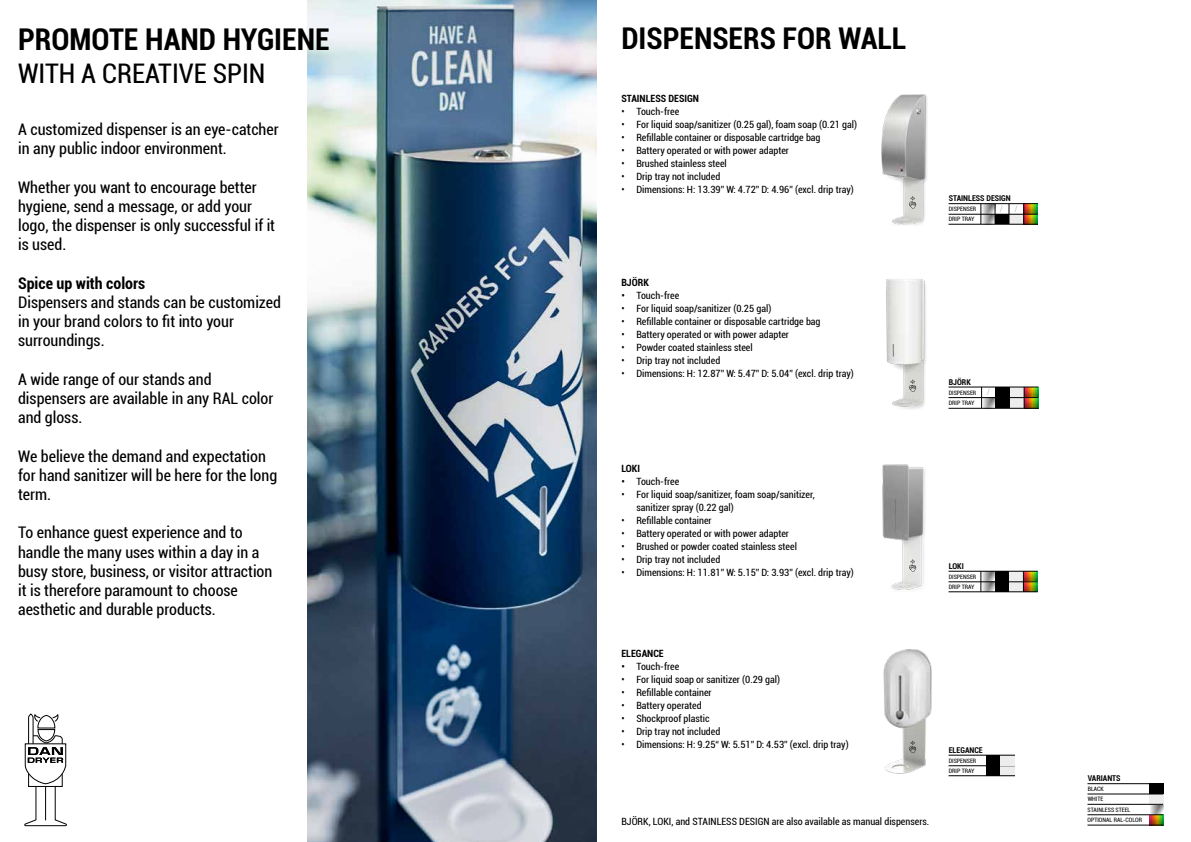
<style>
.page{position:relative;width:1191px;height:842px;background:#fff}
.page>*{position:absolute;margin:0;border:0;box-sizing:border-box;transform-origin:0 0}
.t1{font:700 condensed 30px "Roboto";color:#000}
.t2{font:condensed 27px "Roboto";color:#000}
.t3{font:condensed 16px/19.2px "Roboto";color:#000}
.t4{font:700 condensed 16px "Roboto";color:#000}
.t5{font:condensed 10px/13px "Roboto";color:#000}
.t6{font:700 condensed 10px "Roboto";color:#000}
.t7{font:9px "Times New Roman";color:#878787}
.t8{font:700 condensed 8px "Roboto";color:#000}
.t9{font:condensed 6px/10px "Roboto";color:#000}
.s1{font-weight:500;font-stretch:normal}
</style>
<div class="page">
<img style="left:307px;top:0;width:289px;height:842px">
<img style="left:882px;top:465px;width:43px;height:125px">
<img style="left:881px;top:94px;width:46px;height:131px">
<img style="left:886px;top:279px;width:40px;height:131px">
<img style="left:883px;top:649px;width:49px;height:125px">
<svg style="left:909px;top:196px;width:7px;height:13px"></svg>
<svg style="left:909px;top:380px;width:7px;height:12px"></svg>
<svg style="left:909px;top:559px;width:7px;height:13px"></svg>
<svg style="left:909px;top:741px;width:7px;height:12px"></svg>
<svg style="left:24px;top:713px;width:43px;height:113px"></svg>
<div style="left:1149px;top:784px;width:14px;height:10px;background:#000"></div>
<img style="left:1149px;top:815px;width:14px;height:10px">
<svg style="left:1150px;top:805px;width:13px;height:9px"></svg>
<div style="left:1149px;top:794px;width:14px;height:10px;background:#ededed"></div>
<hr style="left:1087px;top:783px;width:76px;height:1px;background:#000">
<hr style="left:1087px;top:794px;width:76px;height:1px;background:#000">
<hr style="left:1087px;top:804px;width:76px;height:1px;background:#000">
<hr style="left:1087px;top:814px;width:76px;height:1px;background:#000">
<hr style="left:1087px;top:825px;width:76px;height:1px;background:#000">
<div style="left:986px;top:766px;width:14px;height:10px;background:#000"></div>
<div style="left:1000px;top:766px;width:15px;height:10px;background:#ededed"></div>
<hr style="left:948px;top:765px;width:67px;height:1px;background:#000">
<hr style="left:948px;top:775px;width:67px;height:1px;background:#000">
<div style="left:986px;top:755px;width:14px;height:11px;background:#000"></div>
<div style="left:1000px;top:755px;width:15px;height:11px;background:#ededed"></div>
<hr style="left:948px;top:755px;width:67px;height:1px;background:#000">
<img style="left:1024px;top:204px;width:14px;height:10px">
<svg style="left:981px;top:204px;width:14px;height:10px"></svg>
<svg style="left:981px;top:215px;width:14px;height:9px"></svg>
<hr style="left:948px;top:203px;width:90px;height:1px;background:#000">
<div style="left:995px;top:214px;width:14px;height:10px;background:#000"></div>
<div style="left:1009px;top:214px;width:14px;height:10px;background:#ededed"></div>
<svg style="left:1024px;top:215px;width:14px;height:9px"></svg>
<hr style="left:948px;top:214px;width:90px;height:1px;background:#000">
<hr style="left:948px;top:224px;width:90px;height:1px;background:#000">
<svg style="left:980px;top:204px;width:1px;height:20px"></svg>
<svg style="left:1023px;top:204px;width:1px;height:20px"></svg>
<div style="left:1010px;top:397px;width:14px;height:11px;background:#ededed"></div>
<div style="left:996px;top:387px;width:14px;height:11px;background:#000"></div>
<div style="left:1010px;top:387px;width:14px;height:10px;background:#ededed"></div>
<img style="left:1025px;top:388px;width:13px;height:9px">
<svg style="left:982px;top:398px;width:14px;height:10px"></svg>
<hr style="left:948px;top:387px;width:90px;height:1px;background:#000">
<div style="left:996px;top:397px;width:14px;height:11px;background:#000"></div>
<svg style="left:1025px;top:398px;width:13px;height:10px"></svg>
<hr style="left:948px;top:397px;width:90px;height:1px;background:#000">
<hr style="left:948px;top:408px;width:90px;height:1px;background:#000">
<svg style="left:981px;top:387px;width:1px;height:21px"></svg>
<svg style="left:1024px;top:387px;width:1px;height:21px"></svg>
<img style="left:1024px;top:572px;width:13px;height:10px">
<svg style="left:981px;top:572px;width:14px;height:10px"></svg>
<svg style="left:981px;top:583px;width:14px;height:9px"></svg>
<div style="left:995px;top:582px;width:14px;height:10px;background:#000"></div>
<div style="left:1009px;top:582px;width:14px;height:10px;background:#ededed"></div>
<div style="left:995px;top:571px;width:14px;height:11px;background:#000"></div>
<div style="left:1009px;top:571px;width:14px;height:11px;background:#ededed"></div>
<hr style="left:948px;top:571px;width:89px;height:1px;background:#000">
<svg style="left:1024px;top:583px;width:13px;height:9px"></svg>
<hr style="left:948px;top:592px;width:89px;height:1px;background:#000">
<svg style="left:980px;top:571px;width:1px;height:21px"></svg>
<svg style="left:1023px;top:572px;width:1px;height:20px"></svg>
<hr style="left:948px;top:582px;width:89px;height:1px;background:#000">
<h1 class="t1" style="left:18px;top:19px;width:313px">PROMOTE HAND HYGIENE</h1>
<h2 class="t2" style="left:18px;top:55px;width:249px">WITH A CREATIVE SPIN</h2>
<h3 class="t3" style="left:18px;top:119px;width:262px">A customized dispenser is an eye-catcher in any public indoor environment.</h3>
<h3 class="t3" style="left:18px;top:177px;width:258px">Whether you want to encourage better hygiene, send a message, or add your logo, the dispenser is only successful if it is used.</h3>
<h3 class="t4" style="left:18px;top:272px;width:129px">Spice up with colors</h3>
<h3 class="t3" style="left:18px;top:292px;width:264px">Dispensers and stands can be customized in your brand colors to fit into your surroundings.</h3>
<h3 class="t3" style="left:18px;top:369px;width:257px">A wide range of our stands and dispensers are available in any RAL color and gloss.</h3>
<h3 class="t3" style="left:18px;top:446px;width:260px">We believe the demand and expectation for hand sanitizer will be here for the long term.</h3>
<h3 class="t3" style="left:18px;top:523px;width:256px">To enhance guest experience and to handle the many uses within a day in a busy store, business, or visitor attraction it is therefore paramount to choose aesthetic and durable products.</h3>
<h1 class="t1" style="left:621px;top:17px;width:287px">DISPENSERS FOR WALL</h1>
<p class="t6" style="left:621px;top:91px;width:79px">STAINLESS DESIGN</p>
<p class="t5" style="left:621px;top:104px;width:59px">• Touch-free</p>
<p class="t5" style="left:621px;top:117px;width:237px">• For liquid soap/sanitizer (0.25 gal), foam soap (0.21 gal)</p>
<p class="t5" style="left:621px;top:130px;width:201px">• Refillable container or disposable cartridge bag</p>
<p class="t5" style="left:621px;top:143px;width:169px">• Battery operated or with power adapter</p>
<p class="t5" style="left:621px;top:156px;width:107px">• Brushed stainless steel</p>
<p class="t5" style="left:621px;top:169px;width:100px">• Drip tray not included</p>
<p class="t5" style="left:621px;top:182px;width:234px">• Dimensions: H: 13.39” W: 4.72” D: 4.96” (excl. drip tray)</p>
<p class="t6" style="left:621px;top:275px;width:29px">BJÖRK</p>
<p class="t5" style="left:621px;top:289px;width:59px"><span class="s1">•</span> Touch-free</p>
<p class="t5" style="left:621px;top:302px;width:151px">• For liquid soap/sanitizer (0.25 gal)</p>
<p class="t5" style="left:621px;top:315px;width:201px">• Refillable container or disposable cartridge bag</p>
<p class="t5" style="left:621px;top:328px;width:169px">• Battery operated or with power adapter</p>
<p class="t5" style="left:621px;top:341px;width:133px">• Powder coated stainless steel</p>
<p class="t5" style="left:621px;top:354px;width:100px">• Drip tray not included</p>
<p class="t5" style="left:621px;top:367px;width:234px">• Dimensions: H: 12.87” W: 5.47” D: 5.04” (excl. drip tray)</p>
<p class="t6" style="left:621px;top:461px;width:20px">LOKI</p>
<p class="t5" style="left:621px;top:475px;width:59px"><span class="s1">•</span> Touch-free</p>
<p class="t5" style="left:636px;top:488px;width:180px;text-indent:-15px">• For liquid soap/sanitizer, foam soap/sanitizer, sanitizer spray (0.22 gal)</p>
<p class="t5" style="left:621px;top:514px;width:92px">• Refillable container</p>
<p class="t5" style="left:621px;top:527px;width:169px">• Battery operated or with power adapter</p>
<p class="t5" style="left:621px;top:540px;width:177px">• Brushed or powder coated stainless steel</p>
<p class="t5" style="left:621px;top:553px;width:100px">• Drip tray not included</p>
<p class="t5" style="left:621px;top:566px;width:234px">• Dimensions: H: 11.81” W: 5.15” D: 3.93” (excl. drip tray)</p>
<p class="t8" style="left:948px;top:193px;width:64px">STAINLESS DESIGN</p>
<p class="t9" style="left:948px;top:204px;width:29px">DISPENSER<br>DRIP TRAY</p>
<p class="t7" style="left:1000px;top:203px;width:4px">/</p>
<p class="t7" style="left:1015px;top:203px;width:4px">/</p>
<p class="t8" style="left:948px;top:376px;width:24px">BJÖRK</p>
<p class="t9" style="left:948px;top:387px;width:29px">DISPENSER<br>DRIP TRAY</p>
<p class="t7" style="left:987px;top:386px;width:4px">/</p>
<p class="t8" style="left:948px;top:560px;width:17px">LOKI</p>
<p class="t9" style="left:948px;top:572px;width:29px">DISPENSER<br>DRIP TRAY</p>
<p class="t6" style="left:621px;top:646px;width:44px">ELEGANCE</p>
<p class="t5" style="left:621px;top:659px;width:59px"><span class="s1">•</span> Touch-free</p>
<p class="t5" style="left:621px;top:672px;width:160px">• For liquid soap or sanitizer (0.29 gal)</p>
<p class="t5" style="left:621px;top:685px;width:92px">• Refillable container</p>
<p class="t5" style="left:621px;top:698px;width:82px">• Battery operated</p>
<p class="t5" style="left:621px;top:711px;width:90px">• Shockproof plastic</p>
<p class="t5" style="left:621px;top:724px;width:100px">• Drip tray not included</p>
<p class="t5" style="left:621px;top:737px;width:229px">• Dimensions: H: 9.25“ W: 5.51” D: 4.53” (excl. drip tray)</p>
<p class="t5" style="left:621px;top:815px;width:309px">BJÖRK, LOKI, and STAINLESS DESIGN are also available as manual dispensers.</p>
<p class="t8" style="left:948px;top:744px;width:35px">ELEGANCE</p>
<p class="t9" style="left:948px;top:755px;width:29px">DISPENSER<br>DRIP TRAY</p>
<p class="t8" style="left:1087px;top:772px;width:34px">VARIANTS</p>
<p class="t9" style="left:1087px;top:794px;width:17px">WHITE</p>
<p class="t9" style="left:1087px;top:783px;width:18px">BLACK</p>
<p class="t9" style="left:1087px;top:804px;width:56px">STAINLESS STEEL<br>OPTIONAL RAL-COLOR</p>
</div>
